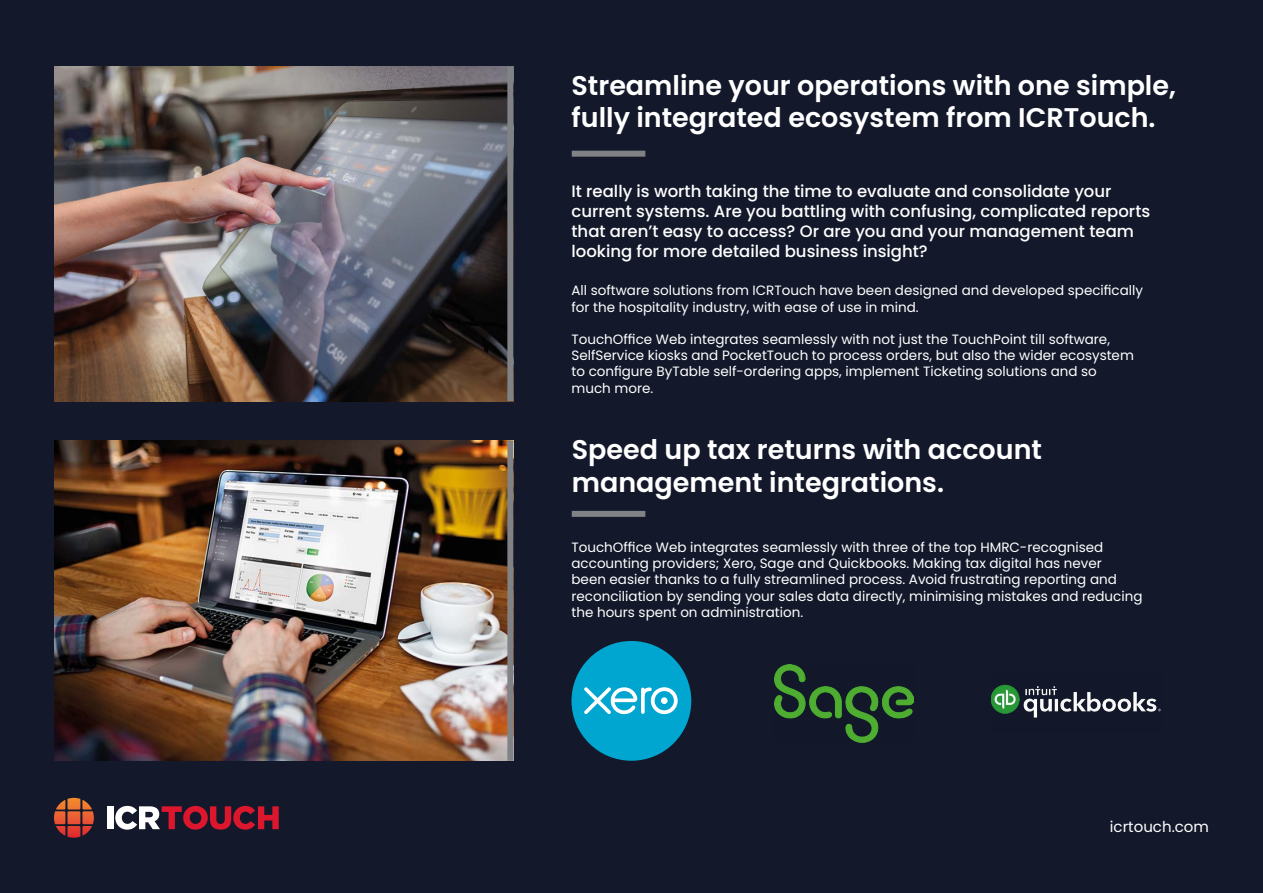
<style>
.page{position:relative;width:1263px;height:893px;background:#13192b}
.page>*{position:absolute;margin:0;border:0;box-sizing:border-box;transform-origin:0 0}
.t1{font:600 27px/32.4px "Poppins";color:#fff}
.t2{font:500 16.5px/19.8px "Poppins";color:#fff}
.t3{font:15px "Poppins";color:#fff}
.t4{font:13.5px/16.2px "Poppins";color:#fff}
</style>
<div class="page">
<img style="left:54px;top:67px;width:453px;height:334px">
<img style="left:54px;top:441px;width:453px;height:320px">
<svg style="left:115px;top:806px;width:164px;height:24px"></svg>
<div style="left:107px;top:806px;width:6px;height:23px;background:#fff"></div>
<svg style="left:54px;top:798px;width:40px;height:40px"></svg>
<div style="left:571px;top:641px;width:120px;height:120px;background:#00a6d0;border-radius:50%"></div>
<svg style="left:584px;top:687px;width:94px;height:27px"></svg>
<img style="left:991px;top:684px;width:170px;height:34px">
<img style="left:774px;top:664px;width:139px;height:79px">
<div style="left:507px;top:67px;width:6px;height:334px;background:#808285"></div>
<div style="left:507px;top:441px;width:6px;height:320px;background:#808285"></div>
<div style="left:572px;top:151px;width:73px;height:6px;background:#808285"></div>
<div style="left:572px;top:511px;width:73px;height:6px;background:#808285"></div>
<h1 class="t1" style="left:571px;top:69px;width:606px">Streamline your operations with one simple, fully integrated ecosystem from ICRTouch.</h1>
<p class="t2" style="left:571px;top:182px;width:580px">It really is worth taking the time to evaluate and consolidate your current systems. Are you battling with confusing, complicated reports that aren’t easy to access? Or are you and your management team looking for more detailed business insight?</p>
<p class="t4" style="left:571px;top:283px;width:573px">All software solutions from ICRTouch have been designed and developed specifically for the hospitality industry, with ease of use in mind.</p>
<p class="t4" style="left:571px;top:331px;width:564px">TouchOffice Web integrates seamlessly with not just the TouchPoint till software, SelfService kiosks and PocketTouch to process orders, but also the wider ecosystem to configure ByTable self-ordering apps, implement Ticketing solutions and so much more.</p>
<h1 class="t1" style="left:572px;top:434px;width:472px">Speed up tax returns with account management integrations.</h1>
<p class="t4" style="left:571px;top:539px;width:572px">TouchOffice Web integrates seamlessly with three of the top HMRC-recognised accounting providers; Xero, Sage and Quickbooks. Making tax digital has never<br>been easier thanks to a fully streamlined process. Avoid frustrating reporting and reconciliation by sending your sales data directly, minimising mistakes and reducing the hours spent on administration.</p>
<p class="t3" style="left:1110px;top:818px;width:101px">icrtouch.com</p>
</div>
